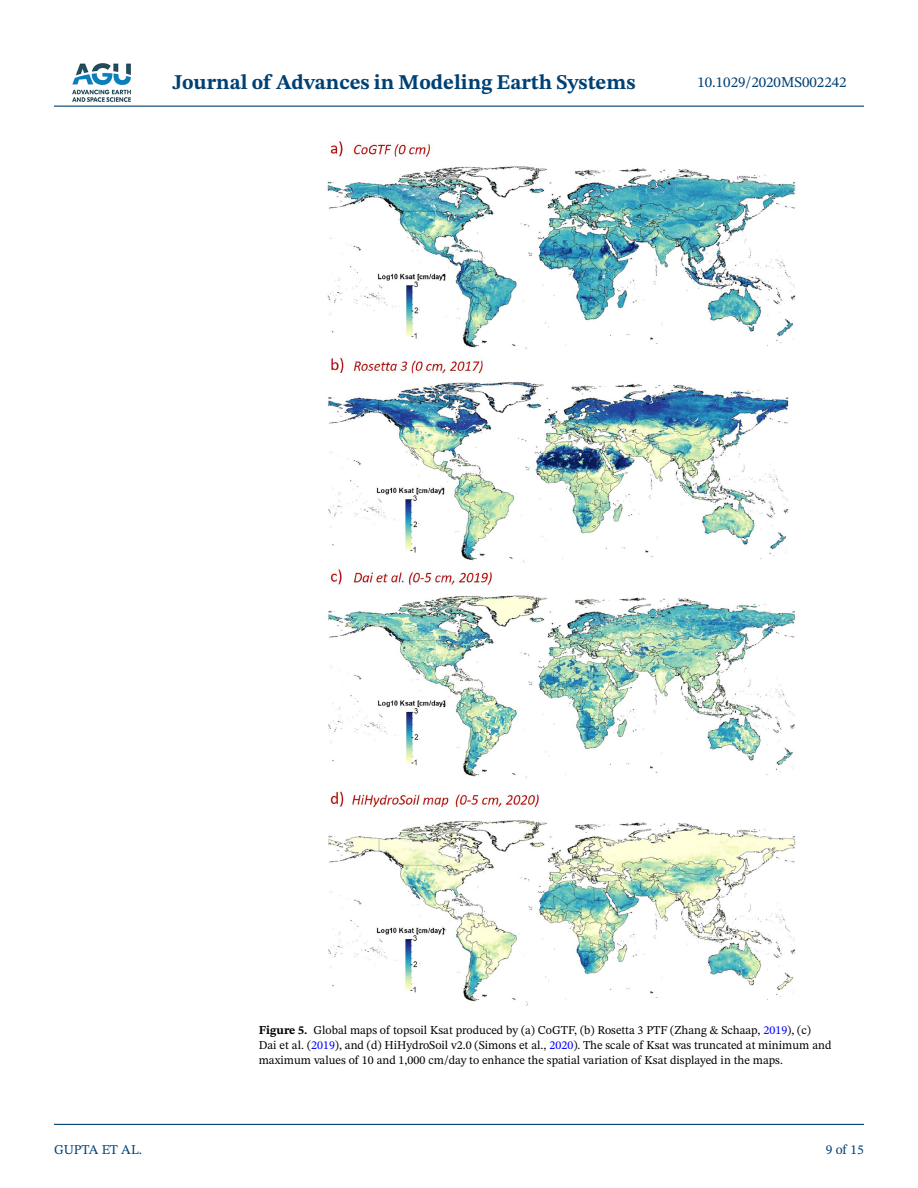
<style>
.page{position:relative;width:918px;height:1188px;background:#fff}
.page>*{position:absolute;margin:0;border:0;box-sizing:border-box;transform-origin:0 0}
.t1{font:700 21px "STIX Two Text";color:#004174}
.t2{font:15px "STIX Two Text";color:#004174}
.t3{font:13.5px "STIX Two Text";color:#004174}
.t4{font:12px/15px "STIX Two Text";color:#000}
.s1{font-weight:700}
.s2{color:#00f}
</style>
<div class="page">
<hr style="left:54px;top:106px;width:810px;height:1px;background:#004174">
<hr style="left:54px;top:1124px;width:810px;height:1px;background:#004174">
<img style="left:72px;top:63px;width:59px;height:39px">
<img style="left:325px;top:141px;width:471px;height:864px">
<h1 class="t1" style="left:172px;top:67px;width:465px">Journal of Advances in Modeling Earth Systems</h1>
<p class="t2" style="left:697px;top:72px;width:151px">10.1029/2020MS002242</p>
<p class="t3" style="left:54px;top:1140px;width:90px">GUPTA ET AL.</p>
<p class="t4" style="left:259px;top:1022px;width:574px"><span class="s1">Figure 5.</span> Global maps of topsoil Ksat produced by (a) CoGTF, (b) Rosetta 3 PTF (Zhang &amp; Schaap, <span class="s2">2019</span>), (c)<br>Dai et al. (<span class="s2">2019</span>), and (d) HiHydroSoil v2.0 (Simons et al., <span class="s2">2020</span>). The scale of Ksat was truncated at minimum and maximum values of 10 and 1,000 cm/day to enhance the spatial variation of Ksat displayed in the maps.</p>
<p class="t3" style="left:826px;top:1140px;width:40px">9 of 15</p>
</div>
